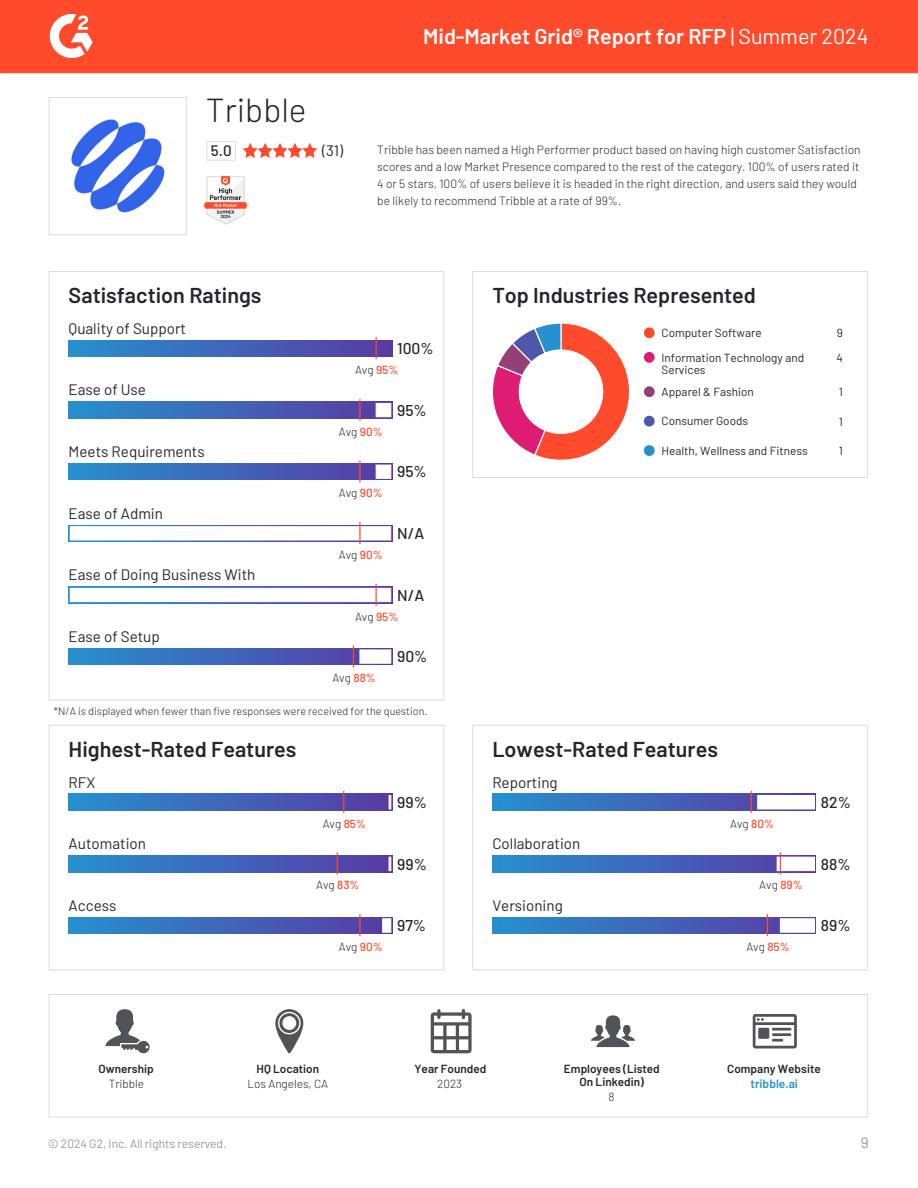
<style>
.page{position:relative;width:918px;height:1188px;background:#fff}
.page>*{position:absolute;margin:0;border:0;box-sizing:border-box;transform-origin:0 0}
.t1{font:300 33.3px "Barlow";color:#252530}
.t2{font:600 21.6px "Barlow";color:#252530}
.t3{font:600 21.45px "Barlow";color:#fff}
.t4{font:500 15.75px "Barlow";color:#252530}
.t5{font:15.15px "Barlow";color:#252530}
.t6{font:500 15.15px "Barlow";color:#252530}
.t7{font:300 15px "Barlow";color:#7c7c83}
.t8{font:300 12px/17.1px "Barlow";color:#252530}
.t9{font:300 12px "Barlow";color:#7c7c83}
.t10{font:600 12px "Barlow";color:#2690ce}
.t11{font:11.7px/12.9px "Barlow";color:#252530}
.t12{font:300 11.7px "Barlow";color:#252530}
.t13{font:600 11.7px/12.9px "Barlow";color:#252530;text-align:center}
.t14{font:300 10.8px "Barlow";color:#252530}
.s1{font-weight:400}
.s2{font-weight:500;color:#ff492c}
</style>
<div class="page">
<div style="left:0;top:0;width:918px;height:73px;background:#ff4a2b"></div>
<svg style="left:49px;top:14px;width:44px;height:44px"></svg>
<div style="left:49px;top:97px;width:138px;height:138px;border:1px solid #dbdedb"></div>
<img style="left:71px;top:120px;width:93px;height:93px">
<div style="left:206px;top:141px;width:30px;height:20px;border:1px solid #dbdedb"></div>
<svg style="left:243px;top:143px;width:74px;height:15px"></svg>
<svg style="left:204px;top:176px;width:43px;height:49px"></svg>
<div style="left:69px;top:340px;width:323px;height:17px;background:linear-gradient(to right,#2590cf,#5b3aa1)"></div>
<svg style="left:376px;top:337px;width:1px;height:22px"></svg>
<div style="left:69px;top:402px;width:323px;height:16px;background:linear-gradient(to right,#258fce,#5b3ca3)"></div>
<div style="left:376px;top:403px;width:15px;height:14px;background:#fff;border:1px solid #fff"></div>
<hr style="left:359px;top:399px;width:2px;height:22px;background:#ff4a2b">
<div style="left:69px;top:463px;width:323px;height:17px;background:linear-gradient(to right,#258fce,#5b3ca3)"></div>
<div style="left:376px;top:465px;width:15px;height:14px;background:#fff;border:1px solid #fff"></div>
<hr style="left:359px;top:461px;width:2px;height:21px;background:#ff4a2b">
<svg style="left:69px;top:525px;width:323px;height:17px"></svg>
<div style="left:70px;top:526px;width:321px;height:14px;background:#fff;border:1px solid #fff"></div>
<hr style="left:359px;top:522px;width:2px;height:22px;background:#ff4a2b">
<svg style="left:69px;top:587px;width:323px;height:16px"></svg>
<div style="left:70px;top:588px;width:321px;height:14px;background:#fff;border:1px solid #fff"></div>
<svg style="left:376px;top:584px;width:1px;height:22px"></svg>
<svg style="left:69px;top:648px;width:323px;height:17px"></svg>
<div style="left:360px;top:650px;width:31px;height:13px;background:#fff"></div>
<svg style="left:353px;top:645px;width:1px;height:22px"></svg>
<div style="left:472px;top:271px;width:396px;height:207px;border:1px solid #dbdedb"></div>
<svg style="left:493px;top:323px;width:136px;height:137px"></svg>
<div style="left:644px;top:327px;width:11px;height:11px;background:#ff4a2b;border-radius:50%"></div>
<div style="left:644px;top:352px;width:11px;height:11px;background:#de1c73;border-radius:50%"></div>
<div style="left:644px;top:386px;width:11px;height:11px;background:#944078;border-radius:50%"></div>
<div style="left:644px;top:416px;width:11px;height:11px;background:#4d57ab;border-radius:50%"></div>
<div style="left:644px;top:445px;width:11px;height:11px;background:#268fcf;border-radius:50%"></div>
<div style="left:49px;top:725px;width:395px;height:245px;border:1px solid #dbdedb"></div>
<div style="left:69px;top:794px;width:323px;height:16px;background:linear-gradient(to right,#2690ce,#593aa2)"></div>
<svg style="left:389px;top:795px;width:2px;height:14px"></svg>
<svg style="left:343px;top:791px;width:1px;height:22px"></svg>
<div style="left:69px;top:856px;width:323px;height:16px;background:linear-gradient(to right,#2690ce,#593aa2)"></div>
<svg style="left:389px;top:857px;width:2px;height:14px"></svg>
<svg style="left:337px;top:853px;width:1px;height:21px"></svg>
<div style="left:69px;top:917px;width:323px;height:17px;background:linear-gradient(to right,#2690ce,#593aa2)"></div>
<div style="left:382px;top:919px;width:9px;height:13px;background:#fff;border:1px solid #fff"></div>
<hr style="left:359px;top:914px;width:2px;height:22px;background:#ff4a2b">
<div style="left:472px;top:725px;width:396px;height:245px;border:1px solid #dbdedb"></div>
<svg style="left:492px;top:794px;width:324px;height:16px"></svg>
<div style="left:757px;top:795px;width:58px;height:14px;background:#fff"></div>
<svg style="left:751px;top:791px;width:1px;height:22px"></svg>
<svg style="left:492px;top:856px;width:324px;height:16px"></svg>
<div style="left:777px;top:857px;width:38px;height:14px;background:#fff"></div>
<svg style="left:780px;top:853px;width:1px;height:21px"></svg>
<svg style="left:492px;top:917px;width:324px;height:17px"></svg>
<div style="left:780px;top:919px;width:35px;height:13px;background:#fff"></div>
<svg style="left:767px;top:914px;width:1px;height:22px"></svg>
<div style="left:49px;top:994px;width:819px;height:124px;border:1px solid #dbdedb"></div>
<svg style="left:106px;top:1009px;width:44px;height:44px"></svg>
<svg style="left:275px;top:1009px;width:28px;height:44px"></svg>
<svg style="left:431px;top:1009px;width:41px;height:44px"></svg>
<svg style="left:591px;top:1015px;width:44px;height:32px"></svg>
<svg style="left:753px;top:1014px;width:44px;height:34px"></svg>
<h1 class="t1" style="left:206px;top:88px;width:102px">Tribble</h1>
<p class="t6" style="left:211px;top:141px;width:22px">5.0</p>
<p class="t5" style="left:322px;top:141px;width:23px">(31)</p>
<h3 class="t3" style="left:423px;top:22px;width:447px">Mid-Market Grid® Report for RFP <span class="s1">| Summer 2024</span></h3>
<p class="t8" style="left:377px;top:140px;width:485px">Tribble has been named a High Performer product based on having high customer Satisfaction scores and a low Market Presence compared to the rest of the category. 100% of users rated it 4 or 5 stars, 100% of users believe it is headed in the right direction, and users said they would be likely to recommend Tribble at a rate of 99%.</p>
<h2 class="t2" style="left:69px;top:282px;width:194px">Satisfaction Ratings</h2>
<p class="t5" style="left:69px;top:319px;width:119px">Quality of Support</p>
<p class="t5" style="left:69px;top:380px;width:79px">Ease of Use</p>
<p class="t5" style="left:69px;top:442px;width:138px">Meets Requirements</p>
<p class="t5" style="left:69px;top:504px;width:96px">Ease of Admin</p>
<p class="t5" style="left:69px;top:565px;width:188px">Ease of Doing Business With</p>
<p class="t5" style="left:69px;top:627px;width:93px">Ease of Setup</p>
<h3 class="t4" style="left:397px;top:338px;width:38px">100%</h3>
<p class="t12" style="left:355px;top:362px;width:45px">Avg <span class="s2">95%</span></p>
<p class="t12" style="left:339px;top:424px;width:45px">Avg <span class="s2">90%</span></p>
<p class="t12" style="left:339px;top:486px;width:45px">Avg <span class="s2">90%</span></p>
<p class="t12" style="left:339px;top:547px;width:45px">Avg <span class="s2">90%</span></p>
<h3 class="t4" style="left:397px;top:400px;width:31px">95%</h3>
<h3 class="t4" style="left:397px;top:462px;width:31px">95%</h3>
<h3 class="t4" style="left:397px;top:523px;width:29px">N/A</h3>
<h3 class="t4" style="left:397px;top:585px;width:29px">N/A</h3>
<p class="t12" style="left:355px;top:609px;width:45px">Avg <span class="s2">95%</span></p>
<p class="t12" style="left:332px;top:671px;width:45px">Avg <span class="s2">88%</span></p>
<h3 class="t4" style="left:397px;top:647px;width:32px">90%</h3>
<p class="t14" style="left:54px;top:705px;width:375px">*N/A is displayed when fewer than five responses were received for the question.</p>
<h2 class="t2" style="left:69px;top:736px;width:229px">Highest-Rated Features</h2>
<p class="t5" style="left:69px;top:772px;width:28px">RFX</p>
<p class="t5" style="left:69px;top:834px;width:79px">Automation</p>
<p class="t5" style="left:69px;top:896px;width:49px">Access</p>
<p class="t12" style="left:323px;top:816px;width:45px">Avg <span class="s2">85%</span></p>
<p class="t12" style="left:316px;top:878px;width:45px">Avg <span class="s2">83%</span></p>
<p class="t12" style="left:339px;top:939px;width:45px">Avg <span class="s2">90%</span></p>
<h3 class="t4" style="left:397px;top:792px;width:31px">99%</h3>
<h3 class="t4" style="left:397px;top:854px;width:31px">99%</h3>
<h3 class="t4" style="left:397px;top:915px;width:30px">97%</h3>
<h2 class="t2" style="left:492px;top:282px;width:265px">Top Industries Represented</h2>
<p class="t11" style="left:662px;top:326px;width:102px">Computer Software</p>
<p class="t11" style="left:837px;top:326px;width:8px">9</p>
<p class="t11" style="left:662px;top:350px;width:144px">Information Technology and<br>Services</p>
<p class="t11" style="left:836px;top:351px;width:8px">4</p>
<p class="t11" style="left:662px;top:385px;width:94px">Apparel &amp; Fashion</p>
<p class="t11" style="left:839px;top:385px;width:6px">1</p>
<p class="t11" style="left:662px;top:414px;width:88px">Consumer Goods</p>
<p class="t11" style="left:839px;top:414px;width:6px">1</p>
<p class="t11" style="left:662px;top:444px;width:148px">Health, Wellness and Fitness</p>
<p class="t11" style="left:839px;top:444px;width:6px">1</p>
<h2 class="t2" style="left:492px;top:736px;width:227px">Lowest-Rated Features</h2>
<p class="t5" style="left:492px;top:772px;width:67px">Reporting</p>
<p class="t5" style="left:492px;top:834px;width:90px">Collaboration</p>
<p class="t5" style="left:492px;top:896px;width:72px">Versioning</p>
<p class="t12" style="left:730px;top:816px;width:45px">Avg <span class="s2">80%</span></p>
<p class="t12" style="left:759px;top:878px;width:45px">Avg <span class="s2">89%</span></p>
<p class="t12" style="left:746px;top:939px;width:45px">Avg <span class="s2">85%</span></p>
<h3 class="t4" style="left:821px;top:792px;width:31px">82%</h3>
<h3 class="t4" style="left:821px;top:854px;width:31px">88%</h3>
<h3 class="t4" style="left:821px;top:915px;width:31px">89%</h3>
<p class="t13" style="left:98px;top:1062px;width:57px">Ownership</p>
<p class="t12" style="left:109px;top:1076px;width:37px">Tribble</p>
<p class="t13" style="left:257px;top:1062px;width:64px">HQ Location</p>
<p class="t12" style="left:247px;top:1076px;width:82px">Los Angeles, CA</p>
<p class="t13" style="left:415px;top:1062px;width:73px">Year Founded</p>
<p class="t12" style="left:437px;top:1076px;width:27px">2023</p>
<p class="t13" style="left:564px;top:1062px;width:97px">Employees (Listed<br>On Linkedin)</p>
<p class="t12" style="left:608px;top:1090px;width:8px">8</p>
<p class="t13" style="left:727px;top:1062px;width:95px">Company Website</p>
<p class="t10" style="left:751px;top:1076px;width:49px">tribble.ai</p>
<p class="t9" style="left:48px;top:1136px;width:180px">© 2024 G2, Inc. All rights reserved.</p>
<p class="t7" style="left:861px;top:1132px;width:9px">9</p>
</div>
